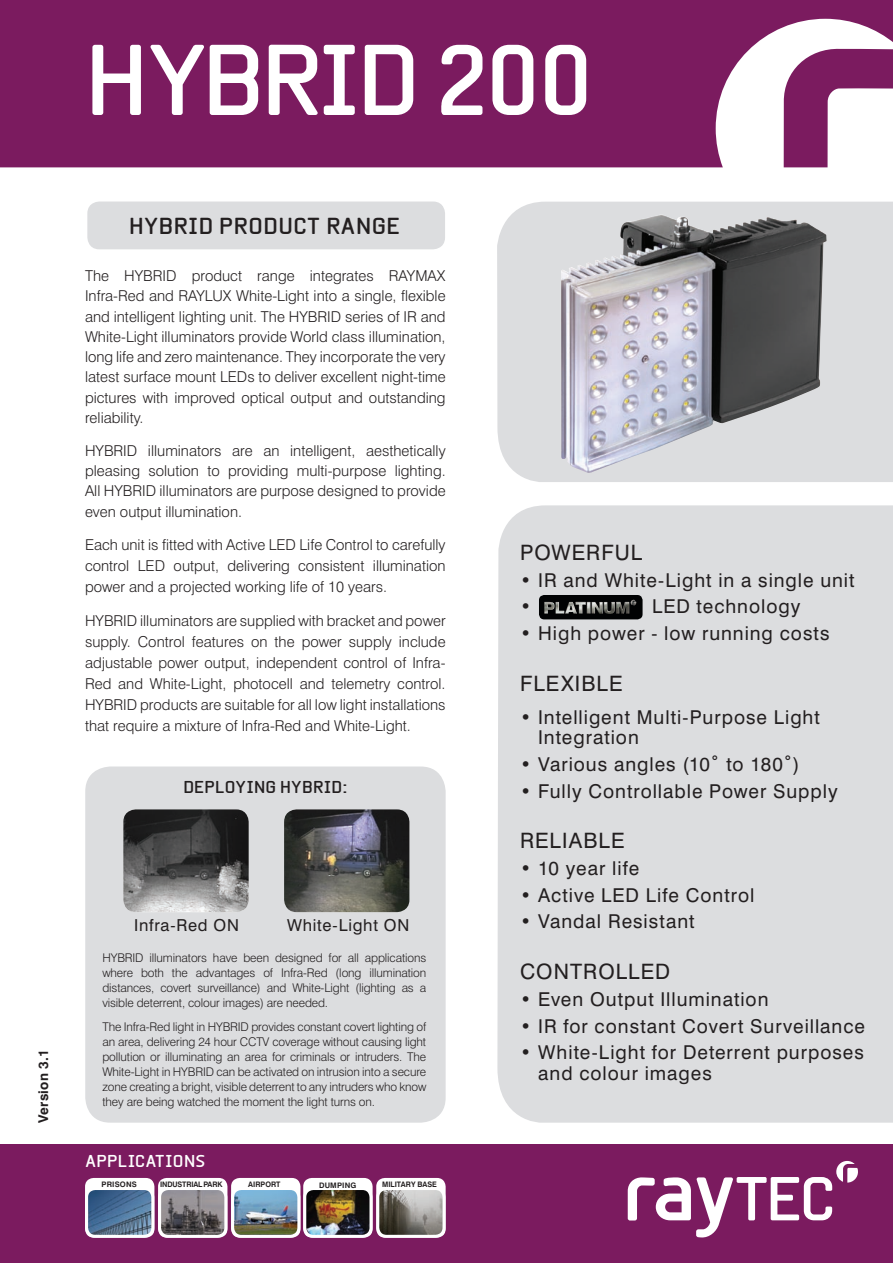
<style>
.page{position:relative;width:893px;height:1263px;background:#fff}
.page>*{position:absolute;margin:0;border:0;box-sizing:border-box;transform-origin:0 0}
.t1{font:700 96px "Beta Sans";letter-spacing:-.04em;color:#fff}
.t2{font:700 22.2px "Beta Sans";letter-spacing:.02em;color:#231f20}
.t3{font:21.15px "Swiss 721 BT";letter-spacing:.05em;color:#231f20}
.t4{font:19.05px/20.7px "Swiss 721 BT";letter-spacing:.05em;color:#231f20}
.t5{font:16.5px "Swiss 721 BT";letter-spacing:.045em;color:#231f20}
.t6{font:700 16.5px "Beta Sans";letter-spacing:.01em;color:#231f20}
.t7{font:700 16.5px "Beta Sans";letter-spacing:.02em;color:#fff}
.t8{font:300 15px/20.2px "Swiss 721 BT";color:#231f20;text-align:justify}
.t9{font:700 13.5px "Swiss 721 BT";letter-spacing:.02em;color:#231f20}
.t10{font:300 12px/15px "Swiss 721 BT";letter-spacing:-.01em;color:#231f20;text-align:justify}
.t11{font:700 7.5px "Swiss 721 BT";color:#231f20;scale:.95 1}
.t12{font:700 7.5px "Swiss 721 BT";letter-spacing:.02em;color:#231f20}
.t13{font:700 7.5px "Swiss 721 BT";letter-spacing:-.02em;color:#231f20;scale:.95 1}
</style>
<div class="page">
<svg style="left:497px;top:202px;width:396px;height:280px;background:#b2b3b4"></svg>
<div style="left:87px;top:201px;width:358px;height:48px;background:#dcdddf;border-radius:12px"></div>
<div style="left:497px;top:505px;width:396px;height:618px;background:#dcdddf"></div>
<svg style="left:0;top:0;width:893px;height:167px;background:#893370"></svg>
<img style="left:561px;top:215px;width:152px;height:258px">
<div style="left:0;top:1144px;width:893px;height:119px;background:#7b1b5f"></div>
<svg style="left:628px;top:1161px;width:230px;height:77px"></svg>
<svg style="left:539px;top:595px;width:104px;height:24px;background:#181919"></svg>
<img style="left:575px;top:600px;width:61px;height:14px">
<div style="left:85px;top:766px;width:361px;height:357px;background:#dcdddf;border-radius:25px"></div>
<img style="left:123px;top:809px;width:126px;height:103px">
<img style="left:284px;top:809px;width:125px;height:103px">
<div style="left:303px;top:1178px;width:70px;height:59px;background:#fff;border-radius:9px"></div>
<img style="left:305px;top:1191px;width:66px;height:45px">
<div style="left:303px;top:1187px;width:69px;height:51px;border:3px solid #fff;border-radius:9px"></div>
<div style="left:85px;top:1178px;width:69px;height:59px;background:#fff;border-radius:9px"></div>
<img style="left:87px;top:1191px;width:66px;height:45px">
<div style="left:85px;top:1187px;width:69px;height:51px;border:3px solid #fff;border-radius:9px"></div>
<div style="left:158px;top:1178px;width:69px;height:59px;background:#fff;border-radius:9px"></div>
<img style="left:160px;top:1191px;width:66px;height:45px">
<div style="left:158px;top:1187px;width:69px;height:51px;border:3px solid #fff;border-radius:9px"></div>
<div style="left:376px;top:1178px;width:70px;height:59px;background:#fff;border-radius:9px"></div>
<img style="left:378px;top:1191px;width:66px;height:45px">
<div style="left:376px;top:1187px;width:69px;height:51px;border:3px solid #fff;border-radius:9px"></div>
<div style="left:231px;top:1178px;width:69px;height:59px;background:#fff;border-radius:9px"></div>
<img style="left:233px;top:1191px;width:66px;height:45px">
<div style="left:231px;top:1187px;width:69px;height:51px;border:3px solid #fff;border-radius:9px"></div>
<h1 class="t1" style="left:85px;top:24px;width:510px">HYBRID 200</h1>
<h2 class="t2" style="left:129px;top:213px;width:273px">HYBRID PRODUCT RANGE</h2>
<p class="t8" style="left:85px;top:265px;width:362px">The HYBRID product range integrates RAYMAX Infra-Red and RAYLUX White-Light into a single, flexible and intelligent lighting unit. The HYBRID series of IR and White-Light illuminators provide World class illumination, long life and zero maintenance. They incorporate the very latest surface mount LEDs to deliver excellent night-time pictures with improved optical output and outstanding reliability.</p>
<p class="t8" style="left:85px;top:440px;width:362px">HYBRID illuminators are an intelligent, aesthetically pleasing solution to providing multi-purpose lighting.<br>All HYBRID illuminators are purpose designed to provide even output illumination.</p>
<p class="t8" style="left:85px;top:534px;width:362px;line-height:21px">Each unit is fitted with Active LED Life Control to carefully control LED output, delivering consistent illumination power and a projected working life of 10 years.</p>
<p class="t8" style="left:85px;top:610px;width:362px;line-height:21px">HYBRID illuminators are supplied with bracket and power supply. Control features on the power supply include adjustable power output, independent control of Infra-Red and White-Light, photocell and telemetry control.<br>HYBRID products are suitable for all low light installations that require a mixture of Infra-Red and White-Light.</p>
<p class="t6" style="left:183px;top:778px;width:165px">DEPLOYING HYBRID:</p>
<p class="t9" style="left:35px;top:1123px;width:75px;rotate:-90deg">Version 3.1</p>
<p class="t5" style="left:134px;top:915px;width:106px">Infra-Red ON</p>
<p class="t5" style="left:287px;top:915px;width:124px">White-Light ON</p>
<p class="t10" style="left:102px;top:950px;width:325px">HYBRID illuminators have been designed for all applications where both the advantages of Infra-Red (long illumination distances, covert surveillance) and White-Light (lighting as a visible deterrent, colour images) are needed.</p>
<p class="t10" style="left:102px;top:1019px;width:325px">The Infra-Red light in HYBRID provides constant covert lighting of an area, delivering 24 hour CCTV coverage without causing light pollution or illuminating an area for criminals or intruders. The White-Light in HYBRID can be activated on intrusion into a secure zone creating a bright, visible deterrent to any intruders who know they are being watched the moment the light turns on.</p>
<p class="t7" style="left:85px;top:1151px;width:122px">APPLICATIONS</p>
<p class="t12" style="left:102px;top:1180px;width:37px">PRISONS</p>
<p class="t13" style="left:160px;top:1180px;width:67px">INDUSTRIAL PARK</p>
<p class="t11" style="left:248px;top:1180px;width:35px">AIRPORT</p>
<p class="t12" style="left:319px;top:1180px;width:39px">DUMPING</p>
<p class="t11" style="left:382px;top:1180px;width:59px">MILITARY BASE</p>
<h3 class="t3" style="left:520px;top:540px;width:124px">POWERFUL</h3>
<p class="t4" style="left:520px;top:566px;width:336px;line-height:26.7px">• IR and White-Light in a single unit •</p>
<p class="t4" style="left:652px;top:596px;width:150px">LED technology</p>
<p class="t4" style="left:520px;top:623px;width:311px">• High power - low running costs</p>
<h3 class="t3" style="left:520px;top:670px;width:104px">FLEXIBLE</h3>
<p class="t4" style="left:538px;top:706px;width:283px;text-indent:-18px">• Intelligent Multi-Purpose Light<br>Integration</p>
<p class="t4" style="left:520px;top:754px;width:281px">• Various angles (10˚ to 180˚)</p>
<p class="t4" style="left:520px;top:780px;width:319px">• Fully Controllable Power Supply</p>
<h3 class="t3" style="left:520px;top:828px;width:106px">RELIABLE</h3>
<p class="t4" style="left:520px;top:858px;width:121px">• 10 year life</p>
<p class="t4" style="left:520px;top:884px;width:236px">• Active LED Life Control</p>
<p class="t4" style="left:520px;top:911px;width:176px">• Vandal Resistant</p>
<h3 class="t3" style="left:520px;top:959px;width:152px">CONTROLLED</h3>
<p class="t4" style="left:520px;top:989px;width:250px">• Even Output Illumination</p>
<p class="t4" style="left:520px;top:1015px;width:346px">• IR for constant Covert Surveillance</p>
<p class="t4" style="left:538px;top:1042px;width:327px;text-indent:-18px">• White-Light for Deterrent purposes and colour images</p>
</div>
